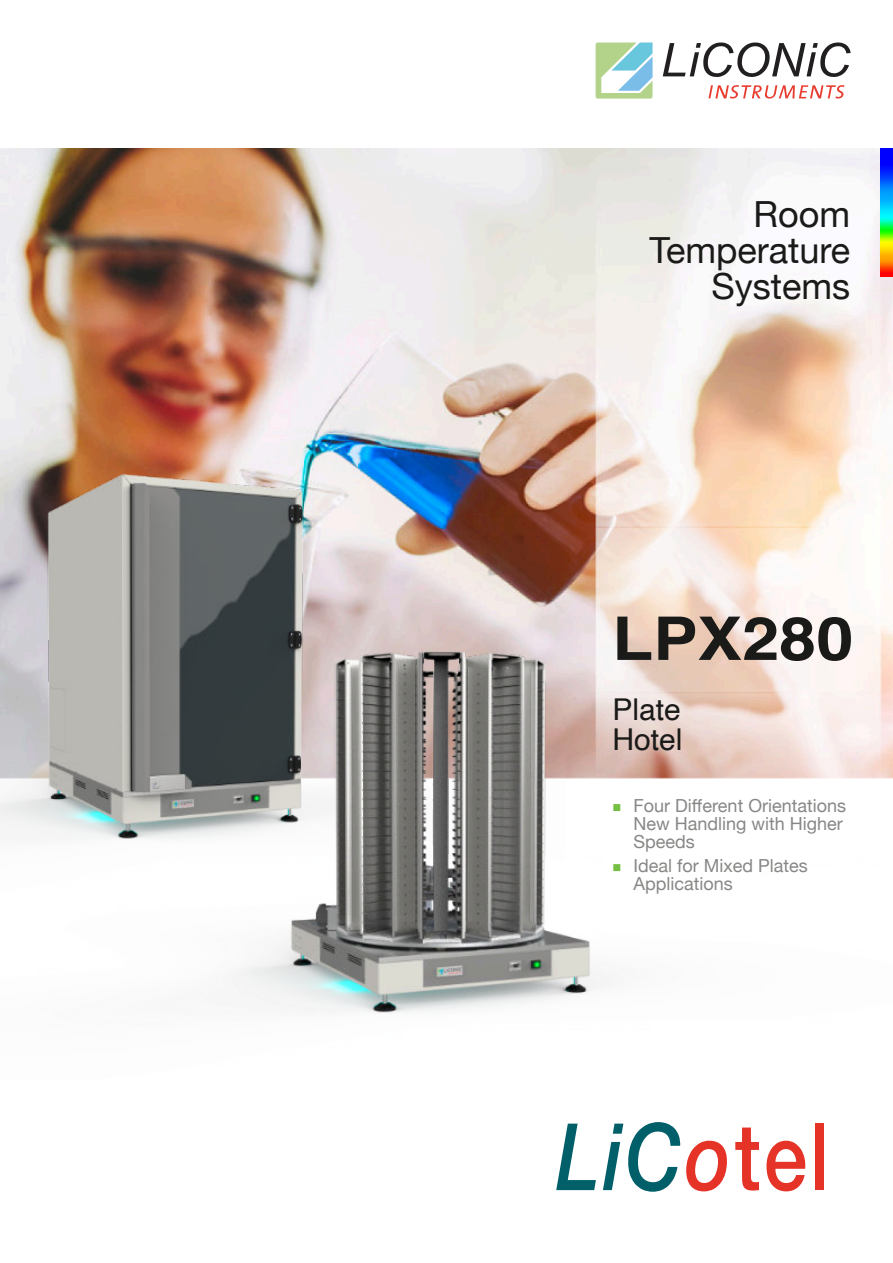
<style>
.page{position:relative;width:893px;height:1263px;background:#fff}
.page>*{position:absolute;margin:0;border:0;box-sizing:border-box;transform-origin:0 0}
.t1{font:italic 500 93.15px "Helvetica Neue";color:#015f69;scale:.84 1}
.t2{font:700 60.15px "Helvetica";color:#1a1a18;scale:1.11 1}
.t3{font:36px "Helvetica Neue";color:#1a1a18}
.t4{font:30px "Helvetica";color:#1a1a18}
.t5{font:18px "Helvetica Neue";color:#878786}
.t6{font:12px "Wingdings";color:#75c043}
.s1{color:#e63328}
.s2{font-style:normal;color:#e63328}
</style>
<div class="page">
<img style="left:0;top:149px;width:893px;height:503px">
<img style="left:880px;top:149px;width:13px;height:127px">
<svg style="left:708px;top:85px;width:136px;height:14px"></svg>
<svg style="left:596px;top:42px;width:57px;height:57px"></svg>
<svg style="left:663px;top:42px;width:188px;height:35px"></svg>
<img style="left:0;top:475px;width:565px;height:177px">
<img style="left:0;top:652px;width:893px;height:361px">
<p class="t3" style="left:754px;top:193px;width:98px">Room</p>
<p class="t3" style="left:649px;top:229px;width:202px">Temperature</p>
<p class="t3" style="left:712px;top:265px;width:140px">Systems</p>
<p class="t2" style="left:612px;top:615px;width:219px">LPX280</p>
<p class="t4" style="left:612px;top:697px;width:70px">Plate</p>
<p class="t4" style="left:612px;top:728px;width:72px">Hotel</p>
<p class="t6" style="left:612px;top:803px;width:10px">■</p>
<p class="t5" style="left:634px;top:795px;width:214px">Four Different Orientations</p>
<p class="t5" style="left:634px;top:813px;width:211px">New Handling with Higher</p>
<p class="t5" style="left:634px;top:831px;width:63px">Speeds</p>
<p class="t6" style="left:612px;top:863px;width:10px">■</p>
<p class="t5" style="left:634px;top:855px;width:176px">Ideal for Mixed Plates</p>
<p class="t5" style="left:634px;top:873px;width:101px">Applications</p>
<p class="t1" style="left:556px;top:1099px;width:327px">LiC<span class="s1">o</span><span class="s2">tel</span></p>
</div>
